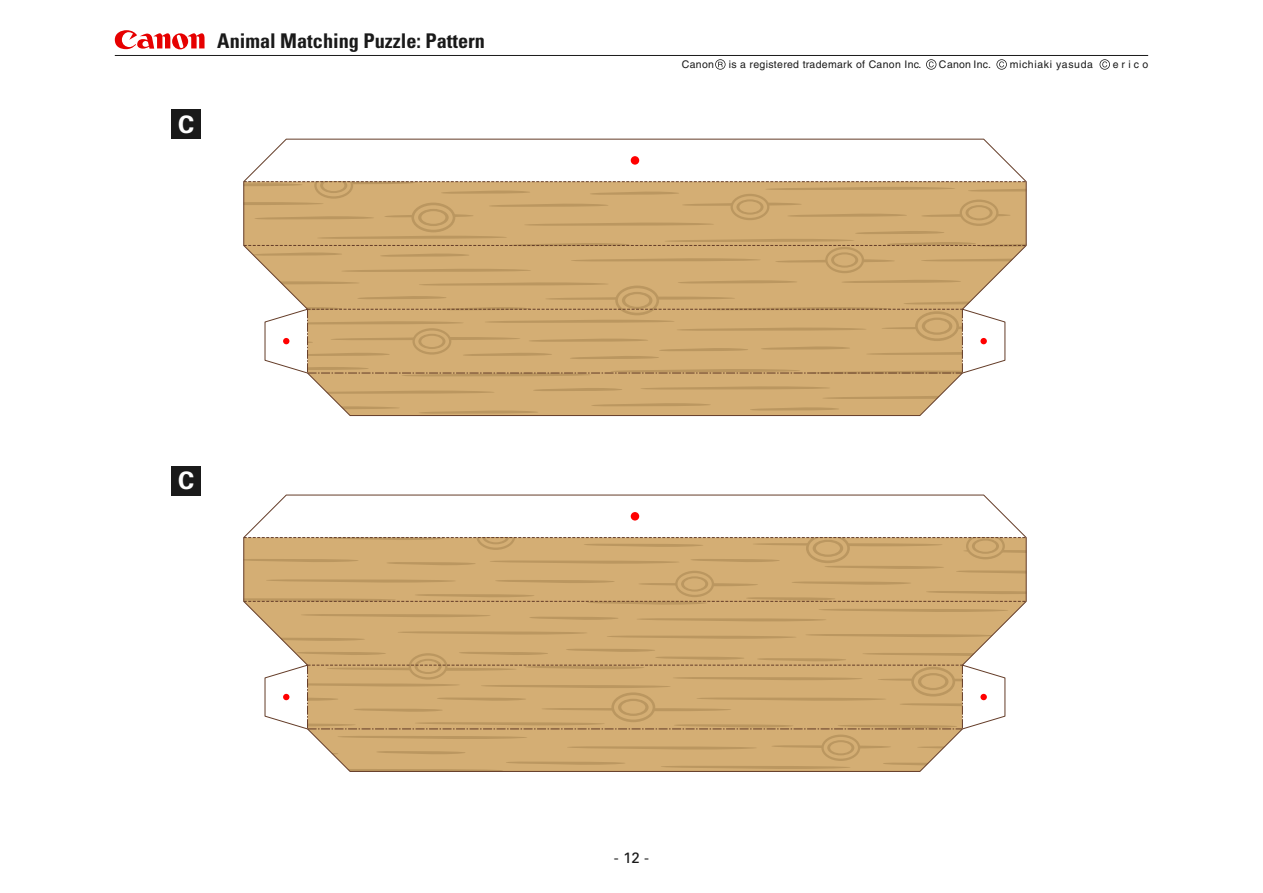
<style>
.page{position:relative;width:1263px;height:893px;background:#fff}
.page>*{position:absolute;margin:0;border:0;box-sizing:border-box;transform-origin:0 0}
.t1{font:700 24px "Univers";color:#fff}
.t2{font:700 condensed 20.25px "Univers";color:#1a1a1a}
.t3{font:15px "Univers";color:#1a1a1a}
.t4{font:10.5px "Helvetica";letter-spacing:.03em;color:#1a1a1a}
.t5{font:10.5px "Helvetica";letter-spacing:.06em;color:#1a1a1a}
</style>
<div class="page">
<svg style="left:243px;top:138px;width:784px;height:278px"></svg>
<svg style="left:243px;top:494px;width:784px;height:278px"></svg>
<div style="left:171px;top:109px;width:30px;height:30px;background:#1a1a1a"></div>
<div style="left:171px;top:466px;width:30px;height:30px;background:#1a1a1a"></div>
<div style="left:631px;top:156px;width:8px;height:9px;background:#f00;border-radius:50%"></div>
<div style="left:631px;top:512px;width:8px;height:9px;background:#f00;border-radius:50%"></div>
<svg style="left:244px;top:296px;width:782px;height:81px;background:#d5b585"></svg>
<div style="left:980px;top:338px;width:7px;height:6px;background:#f00;border-radius:50%"></div>
<svg style="left:244px;top:648px;width:782px;height:91px;background:#d5b585"></svg>
<div style="left:980px;top:694px;width:7px;height:6px;background:#f00;border-radius:50%"></div>
<svg style="left:115px;top:30px;width:90px;height:19px"></svg>
<hr style="left:115px;top:55px;width:1033px;height:1px;background:#1a1a1a">
<svg style="left:1099px;top:59px;width:11px;height:11px"></svg>
<svg style="left:996px;top:59px;width:11px;height:11px"></svg>
<svg style="left:926px;top:59px;width:10px;height:11px"></svg>
<svg style="left:715px;top:59px;width:10px;height:11px"></svg>
<h2 class="t2" style="left:217px;top:29px;width:269px">Animal Matching Puzzle: Pattern</h2>
<h1 class="t1" style="left:178px;top:110px;width:18px">C</h1>
<h1 class="t1" style="left:178px;top:466px;width:18px">C</h1>
<p class="t4" style="left:682px;top:58px;width:34px">Canon</p>
<p class="t4" style="left:729px;top:58px;width:194px">is a registered trademark of Canon Inc.</p>
<p class="t4" style="left:939px;top:58px;width:54px">Canon Inc.</p>
<p class="t5" style="left:1010px;top:58px;width:85px">michiaki yasuda</p>
<p class="t4" style="left:1113px;top:58px;width:37px">erico</p>
<h3 class="t3" style="left:614px;top:849px;width:37px">-12-</h3>
</div>
